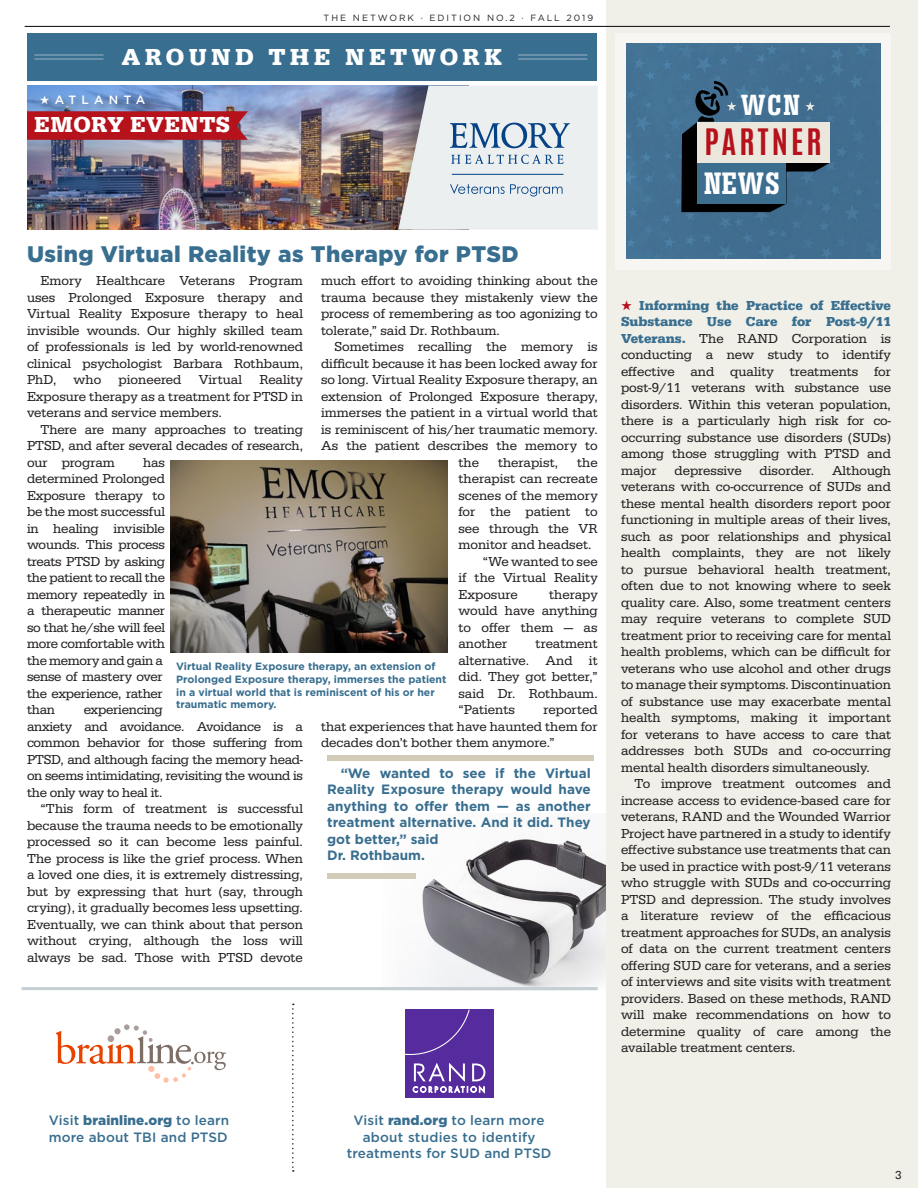
<style>
.page{position:relative;width:918px;height:1188px;background:#fff}
.page>*{position:absolute;margin:0;border:0;box-sizing:border-box;transform-origin:0 0}
.t1{font:500 32.25px "Serifa Con";color:#fff;scale:.95 1}
.t2{font:700 30.45px "Antonio";letter-spacing:.1em;color:#b5121b}
.t3{font:500 30.3px "Serifa Con";color:#fff;scale:.96 1}
.t4{font:700 24px "Serifa";letter-spacing:.18em;color:#fff}
.t5{font:900 22.5px "Gotham";letter-spacing:.02em;color:#386e8f}
.t6{font:700 22.5px "Serifa";letter-spacing:.02em;color:#fff}
.t7{font:13.5px/16.5px "Serifa";color:#231f20;text-align:justify}
.t8{font:13.5px/16.5px "Serifa";letter-spacing:-.02em;color:#231f20}
.t9{font:700 13.5px/16.5px "Gotham";color:#386e8f;text-align:justify}
.t10{font:500 13.5px/16.5px "Gotham";letter-spacing:.01em;color:#386e8f}
.t11{font:500 12px "Gotham";letter-spacing:.44em;color:#fff}
.t12{font:12px "Serifa";color:#231f20}
.t13{font:700 10.5px/12.6px "Gotham";color:#386e8f}
.t14{font:9px "Gotham";letter-spacing:.22em;color:#231f20}
.s1{color:#b50e1a}
.s2{font-weight:700;color:#386e8f}
.s3{font-weight:900}
</style>
<div class="page">
<img style="left:422px;top:813px;width:185px;height:177px">
<div style="left:607px;top:0;width:311px;height:1188px;background:#f0efe8"></div>
<div style="left:615px;top:33px;width:276px;height:237px;background:#f7f6f3"></div>
<div style="left:27px;top:33px;width:570px;height:48px;background:#386e8f"></div>
<hr style="left:34px;top:54px;width:69px;height:2px;background:#6a90ac">
<hr style="left:34px;top:58px;width:69px;height:2px;background:#6a90ac">
<hr style="left:518px;top:54px;width:69px;height:2px;background:#6a90ac">
<hr style="left:518px;top:58px;width:69px;height:2px;background:#6a90ac">
<img style="left:27px;top:86px;width:339px;height:144px">
<div style="left:37px;top:92px;width:118px;height:24px;background:#231f20;opacity:.75"></div>
<svg style="left:27px;top:111px;width:221px;height:29px;background:#b31721"></svg>
<img style="left:366px;top:86px;width:232px;height:144px">
<div style="left:626px;top:44px;width:254px;height:215px;background:#426f92"></div>
<svg style="left:681px;top:81px;width:149px;height:131px"></svg>
<hr style="left:22px;top:987px;width:576px;height:3px;background:#c5ced3">
<hr style="left:25px;top:26px;width:865px;height:1px;background:#231f20">
<svg style="left:56px;top:1024px;width:170px;height:59px"></svg>
<img style="left:171px;top:461px;width:276px;height:192px">
<svg style="left:292px;top:1004px;width:2px;height:168px"></svg>
<div style="left:327px;top:873px;width:89px;height:6px;background:#d2cbb8"></div>
<div style="left:327px;top:755px;width:267px;height:6px;background:#d2cbb8"></div>
<div style="left:405px;top:1010px;width:88px;height:88px;background:#552b9d"></div>
<svg style="left:405px;top:1010px;width:65px;height:45px"></svg>
<svg style="left:413px;top:1063px;width:72px;height:30px"></svg>
<p class="t14" style="left:324px;top:13px;width:271px">THE NETWORK · EDITION NO.2 · FALL 2019</p>
<p class="t4" style="left:122px;top:42px;width:382px">AROUND THE NETWORK</p>
<p class="t11" style="left:40px;top:93px;width:107px">★ATLANTA</p>
<p class="t6" style="left:34px;top:111px;width:197px">EMORY EVENTS</p>
<p class="t5" style="left:27px;top:241px;width:493px">Using Virtual Reality as Therapy for PTSD</p>
<p class="t7" style="left:321px;top:273px;width:278px">much effort to avoiding thinking about the trauma because they mistakenly view the process of remembering as too agonizing to tolerate,” said Dr. Rothbaum.</p>
<p class="t7" style="left:334px;top:339px;width:265px">Sometimes recalling the memory is</p>
<p class="t7" style="left:321px;top:355px;width:278px">difficult because it has been locked away for</p>
<p class="t7" style="left:321px;top:372px;width:278px">so long. Virtual Reality Exposure therapy, an</p>
<p class="t7" style="left:321px;top:388px;width:278px">extension of Prolonged Exposure therapy,</p>
<p class="t7" style="left:321px;top:405px;width:278px">immerses the patient in a virtual world that</p>
<p class="t7" style="left:321px;top:421px;width:278px">is reminiscent of his/her traumatic memory.</p>
<p class="t7" style="left:321px;top:438px;width:278px">As the patient describes the memory to</p>
<p class="t7" style="left:458px;top:454px;width:22px">the</p>
<p class="t7" style="left:498px;top:454px;width:62px">therapist,</p>
<p class="t7" style="left:27px;top:273px;width:278px;text-indent:14px">Emory Healthcare Veterans Program uses Prolonged Exposure therapy and Virtual Reality Exposure therapy to heal invisible wounds. Our highly skilled team of professionals is led by world-renowned clinical psychologist Barbara Rothbaum, PhD,</p>
<p class="t7" style="left:27px;top:372px;width:278px;text-indent:232px">Reality Exposure therapy as a treatment for PTSD in veterans and service members.</p>
<p class="t7" style="left:27px;top:421px;width:278px;text-indent:14px">There are many approaches to treating PTSD, and after several decades of research, our program</p>
<p class="t7" style="left:74px;top:372px;width:29px">who</p>
<p class="t7" style="left:119px;top:372px;width:64px">pioneered</p>
<p class="t7" style="left:199px;top:372px;width:45px">Virtual</p>
<p class="t8" style="left:27px;top:454px;width:140px;text-indent:116px">has determined Prolonged<br>Exposure therapy to be the most successful in healing invisible wounds. This process treats PTSD by asking the patient to recall the memory repeatedly in a therapeutic manner so that he/she will feel more comfortable with the memory and gain a sense of mastery over the experience, rather than</p>
<p class="t7" style="left:458px;top:454px;width:141px;text-indent:119px">the therapist can recreate scenes of the memory for the patient to see through the VR monitor and headset.</p>
<p class="t7" style="left:458px;top:553px;width:141px;text-indent:25px">“We wanted to see if the Virtual Reality Exposure</p>
<p class="t7" style="left:458px;top:586px;width:141px;text-indent:91px">therapy would have anything to offer them — as another</p>
<p class="t7" style="left:458px;top:636px;width:141px;text-indent:77px">treatment alternative. And it did. They got better,” said Dr. Rothbaum. “Patients</p>
<p class="t13" style="left:176px;top:660px;width:272px">Virtual Reality Exposure therapy, an extension of Prolonged Exposure therapy, immerses the patient in a virtual world that is reminiscent of his or her traumatic memory.</p>
<p class="t8" style="left:27px;top:702px;width:278px;text-indent:57px">experiencing<br>anxiety and avoidance. Avoidance is a common behavior for those suffering from PTSD, and although facing the memory head&shy;on seems intimidating, revisiting the wound is the only way to heal it.</p>
<p class="t7" style="left:27px;top:801px;width:278px;text-indent:14px">“This form of treatment is successful because the trauma needs to be emotionally processed so it can become less painful.<br>The process is like the grief process. When a loved one dies, it is extremely distressing, but by expressing that hurt (say, through crying), it gradually becomes less upsetting.<br>Eventually, we can think about that person without crying, although the loss will always be sad. Those with PTSD devote</p>
<p class="t7" style="left:321px;top:702px;width:278px;text-indent:223px">reported that experiences that have haunted them for decades don’t bother them anymore.”</p>
<p class="t9" style="left:327px;top:765px;width:265px;text-indent:14px">“We wanted to see if the Virtual Reality Exposure therapy would have anything to offer them — as another treatment alternative. And it did. They got better,” said</p>
<p class="t9" style="left:327px;top:847px;width:99px">Dr. Rothbaum.</p>
<p class="t3" style="left:741px;top:87px;width:62px">WCN</p>
<p class="t2" style="left:705px;top:119px;width:119px">PARTNER</p>
<p class="t1" style="left:704px;top:164px;width:81px">NEWS</p>
<p class="t7" style="left:621px;top:297px;width:272px"><span class="s1">★</span> <span class="s2">Informing the Practice of Effective Substance Use Care for Post-9/11<br>Veterans.</span> The RAND Corporation is conducting a new study to identify effective and quality treatments for post-9/11 veterans with substance use disorders. Within this veteran population, there is a particularly high risk for co&shy;occurring substance use disorders (SUDs) among those struggling with PTSD and major</p>
<p class="t7" style="left:621px;top:462px;width:272px;text-indent:211px">Although veterans with co-occurrence of SUDs and these mental health disorders report poor functioning in multiple areas of their lives, such as poor relationships and physical health complaints, they are not likely to pursue behavioral health treatment, often due to not knowing where to seek quality care. Also, some treatment centers may require veterans to complete SUD treatment prior to receiving care for mental health problems, which can be difficult for veterans who use alcohol and other drugs to manage their symptoms. Discontinuation of substance use may exacerbate mental health symptoms, making it important for veterans to have access to care that addresses both SUDs and co-occurring mental health disorders simultaneously.</p>
<p class="t7" style="left:621px;top:775px;width:272px;text-indent:14px">To improve treatment outcomes and increase access to evidence-based care for veterans, RAND and the Wounded Warrior Project have partnered in a study to identify effective substance use treatments that can be used in practice with post-9/11 veterans who struggle with SUDs and co-occurring PTSD and depression. The study involves a literature review of the efficacious treatment approaches for SUDs, an analysis of data on the current treatment centers offering SUD care for veterans, and a series of interviews and site visits with treatment providers. Based on these methods, RAND will make recommendations on how to determine quality of care among the available treatment centers.</p>
<p class="t7" style="left:674px;top:462px;width:69px">depressive</p>
<p class="t7" style="left:760px;top:462px;width:56px">disorder.</p>
<p class="t10" style="left:49px;top:1112px;width:182px">Visit <span class="s3">brainline.org</span> to learn more about TBI and PTSD</p>
<p class="t10" style="left:347px;top:1112px;width:206px;text-align:center">Visit <span class="s3">rand.org</span> to learn more about studies to identify treatments for SUD and PTSD</p>
<p class="t12" style="left:895px;top:1168px;width:8px">3</p>
</div>
